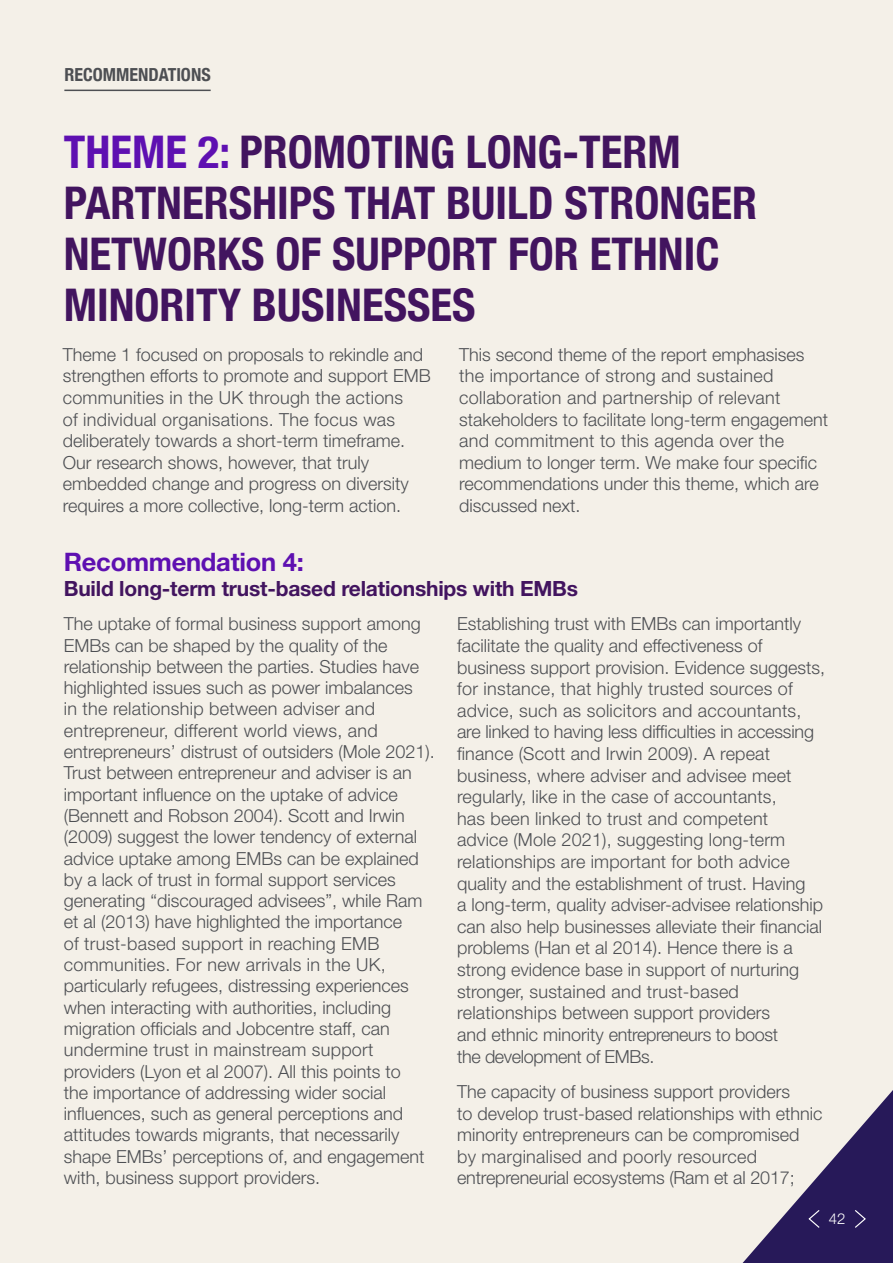
<style>
.page{position:relative;width:893px;height:1263px;background:#f4f0e8}
.page>*{position:absolute;margin:0;border:0;box-sizing:border-box;transform-origin:0 0}
.t1{font:700 condensed 45px/51px "Helvetica Neue";color:#42145f}
.t2{font:700 25.5px "Helvetica Neue";letter-spacing:-.01em;color:#5e10b1}
.t3{font:700 21px "Helvetica Neue";letter-spacing:-.01em;color:#42145f}
.t4{font:300 18px/21.6px "Helvetica Neue";color:#4d4f53}
.t5{font:700 condensed 18px "Helvetica Neue";color:#4d4f53}
.t6{font:300 15px "Helvetica Neue";color:#fff}
.s1{color:#5e10b1}
</style>
<div class="page">
<hr style="left:64px;top:90px;width:147px;height:1px;background:#4d4f53">
<svg style="left:742px;top:1090px;width:151px;height:173px"></svg>
<p class="t5" style="left:64px;top:60px;width:148px">RECOMMENDATIONS</p>
<h1 class="t1" style="left:64px;top:123px;width:695px"><span class="s1">THEME 2:</span> PROMOTING LONG-TERM<br>PARTNERSHIPS THAT BUILD STRONGER<br>NETWORKS OF SUPPORT FOR ETHNIC<br>MINORITY BUSINESSES</h1>
<p class="t4" style="left:63px;top:343px;width:370px">Theme 1 focused on proposals to rekindle and strengthen efforts to promote and support EMB communities in the UK through the actions<br>of individual organisations. The focus was deliberately towards a short-term timeframe.<br>Our research shows, however, that truly embedded change and progress on diversity requires a more collective, long-term action.</p>
<p class="t4" style="left:459px;top:343px;width:370px">This second theme of the report emphasises the importance of strong and sustained collaboration and partnership of relevant stakeholders to facilitate long-term engagement and commitment to this agenda over the medium to longer term. We make four specific recommendations under this theme, which are discussed next.</p>
<h2 class="t2" style="left:64px;top:546px;width:241px">Recommendation 4:</h2>
<p class="t3" style="left:64px;top:576px;width:516px">Build long-term trust-based relationships with EMBs</p>
<p class="t4" style="left:64px;top:613px;width:373px">The uptake of formal business support among EMBs can be shaped by the quality of the relationship between the parties. Studies have highlighted issues such as power imbalances<br>in the relationship between adviser and entrepreneur, different world views, and entrepreneurs’ distrust of outsiders (Mole 2021).<br>Trust between entrepreneur and adviser is an important influence on the uptake of advice (Bennett and Robson 2004). Scott and Irwin (2009) suggest the lower tendency of external advice uptake among EMBs can be explained by a lack of trust in formal support services generating “discouraged advisees”, while Ram et al (2013) have highlighted the importance<br>of trust-based support in reaching EMB communities. For new arrivals in the UK, particularly refugees, distressing experiences when interacting with authorities, including migration officials and Jobcentre staff, can undermine trust in mainstream support providers (Lyon et al 2007). All this points to<br>the importance of addressing wider social influences, such as general perceptions and attitudes towards migrants, that necessarily shape EMBs’ perceptions of, and engagement with, business support providers.</p>
<p class="t4" style="left:457px;top:613px;width:370px">Establishing trust with EMBs can importantly facilitate the quality and effectiveness of business support provision. Evidence suggests, for instance, that highly trusted sources of advice, such as solicitors and accountants, are linked to having less difficulties in accessing finance (Scott and Irwin 2009). A repeat business, where adviser and advisee meet regularly, like in the case of accountants,<br>has been linked to trust and competent<br>advice (Mole 2021), suggesting long-term relationships are important for both advice quality and the establishment of trust. Having<br>a long-term, quality adviser-advisee relationship can also help businesses alleviate their financial problems (Han et al 2014). Hence there is a strong evidence base in support of nurturing stronger, sustained and trust-based relationships between support providers<br>and ethnic minority entrepreneurs to boost<br>the development of EMBs.</p>
<p class="t4" style="left:457px;top:1080px;width:367px">The capacity of business support providers<br>to develop trust-based relationships with ethnic minority entrepreneurs can be compromised by marginalised and poorly resourced entrepreneurial ecosystems (Ram et al 2017;</p>
<p class="t6" style="left:829px;top:1209px;width:18px">42</p>
</div>
